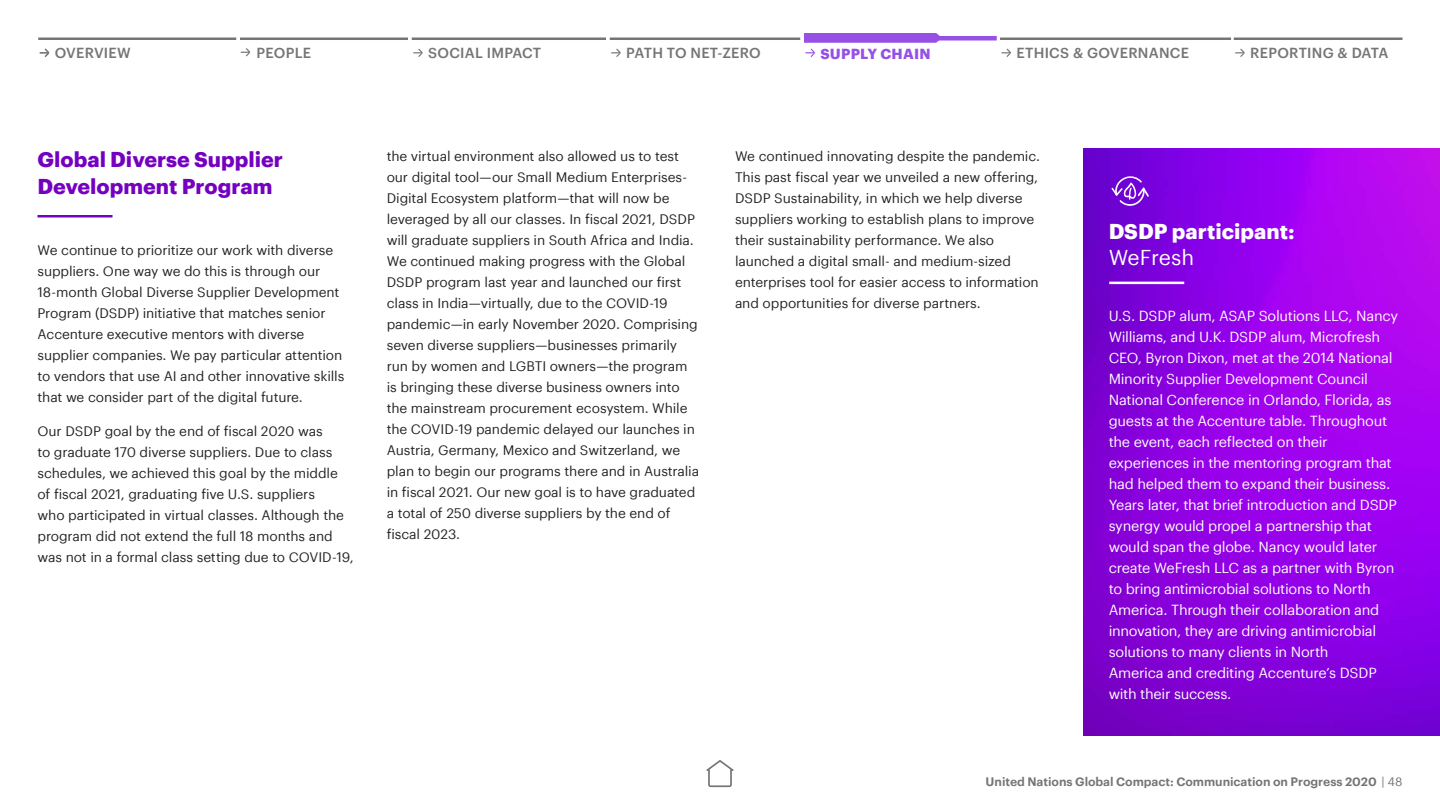
<style>
.page{position:relative;width:1440px;height:810px;background:#fff}
.page>*{position:absolute;margin:0;border:0;box-sizing:border-box;transform-origin:0 0}
.t1{font:700 21px/26.2px "Graphik";color:#7500c0}
.t2{font:700 21px/26.2px "Graphik";color:#fff}
.t3{font:14.25px/21px "Graphik";letter-spacing:-.02em;color:#fff}
.t4{font:500 14.25px "Graphik";letter-spacing:.015em;color:#757575}
.t5{font:700 14.25px "Graphik";letter-spacing:.015em;color:#9650e6}
.t6{font:13.5px/21px "Graphik";letter-spacing:-.01em;color:#202120}
.t7{font:600 12px "Graphik";letter-spacing:-.005em;color:#757575}
.s1{font-weight:400}
</style>
<div class="page">
<svg style="left:706px;top:760px;width:28px;height:27px"></svg>
<img style="left:1084px;top:149px;width:356px;height:587px">
<svg style="left:38px;top:215px;width:74px;height:3px"></svg>
<svg style="left:1112px;top:176px;width:37px;height:30px"></svg>
<svg style="left:38px;top:33px;width:1364px;height:24px"></svg>
<svg style="left:1109px;top:282px;width:75px;height:2px"></svg>
<p class="t4" style="left:55px;top:42px;width:78px">OVERVIEW</p>
<p class="t4" style="left:257px;top:42px;width:56px">PEOPLE</p>
<p class="t4" style="left:428px;top:42px;width:115px">SOCIAL IMPACT</p>
<p class="t4" style="left:626px;top:42px;width:136px">PATH TO NET-ZERO</p>
<p class="t5" style="left:821px;top:42px;width:112px">SUPPLY CHAIN</p>
<p class="t4" style="left:1017px;top:42px;width:174px">ETHICS &amp; GOVERNANCE</p>
<p class="t4" style="left:1250px;top:42px;width:140px">REPORTING &amp; DATA</p>
<h4 class="t1" style="left:38px;top:145px;width:247px">Global Diverse Supplier<br>Development Program</h4>
<p class="t6" style="left:38px;top:238px;width:308px">We continue to prioritize our work with diverse suppliers. One way we do this is through our 18-month Global Diverse Supplier Development Program (DSDP) initiative that matches senior Accenture executive mentors with diverse supplier companies. We pay particular attention to vendors that use AI and other innovative skills that we consider part of the digital future.</p>
<p class="t6" style="left:38px;top:420px;width:318px">Our DSDP goal by the end of fiscal 2020 was<br>to graduate 170 diverse suppliers. Due to class schedules, we achieved this goal by the middle of fiscal 2021, graduating five U.S. suppliers<br>who participated in virtual classes. Although the program did not extend the full 18 months and was not in a formal class setting due to COVID-19,</p>
<p class="t6" style="left:387px;top:145px;width:314px">the virtual environment also allowed us to test our digital tool—our Small Medium Enterprises-Digital Ecosystem platform—that will now be leveraged by all our classes. In fiscal 2021, DSDP will graduate suppliers in South Africa and India.<br>We continued making progress with the Global DSDP program last year and launched our first class in India—virtually, due to the COVID-19 pandemic—in early November 2020. Comprising seven diverse suppliers—businesses primarily run by women and LGBTI owners—the program is bringing these diverse business owners into the mainstream procurement ecosystem. While the COVID-19 pandemic delayed our launches in Austria, Germany, Mexico and Switzerland, we plan to begin our programs there and in Australia in fiscal 2021. Our new goal is to have graduated a total of 250 diverse suppliers by the end of fiscal 2023.</p>
<p class="t6" style="left:735px;top:145px;width:307px">We continued innovating despite the pandemic.<br>This past fiscal year we unveiled a new offering, DSDP Sustainability, in which we help diverse suppliers working to establish plans to improve their sustainability performance. We also launched a digital small- and medium-sized enterprises tool for easier access to information and opportunities for diverse partners.</p>
<h5 class="t2" style="left:1109px;top:216px;width:188px">DSDP participant:<br><span class="s1">WeFresh</span></h5>
<p class="t3" style="left:1109px;top:304px;width:291px">U.S. DSDP alum, ASAP Solutions LLC, Nancy Williams, and U.K. DSDP alum, Microfresh CEO, Byron Dixon, met at the 2014 National Minority Supplier Development Council National Conference in Orlando, Florida, as guests at the Accenture table. Throughout the event, each reflected on their experiences in the mentoring program that had helped them to expand their business.<br>Years later, that brief introduction and DSDP synergy would propel a partnership that would span the globe. Nancy would later create WeFresh LLC as a partner with Byron to bring antimicrobial solutions to North America. Through their collaboration and innovation, they are driving antimicrobial solutions to many clients in North<br>America and crediting Accenture’s DSDP with their success.</p>
<p class="t7" style="left:986px;top:772px;width:418px">United Nations Global Compact: Communication on Progress 2020 <span class="s1">| 48</span></p>
</div>
